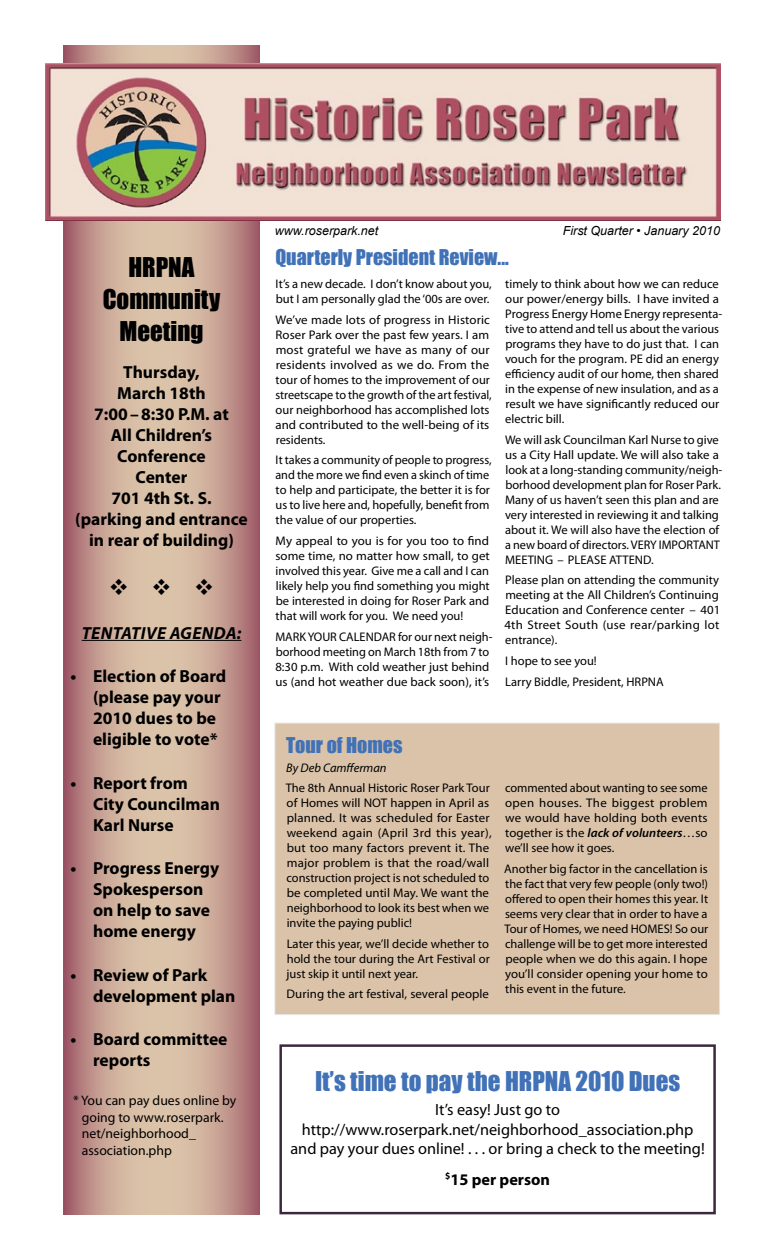
<style>
.page{position:relative;width:765px;height:1260px;background:#fff}
.page>*{position:absolute;margin:0;border:0;box-sizing:border-box;transform-origin:0 0}
.t1{font:25px "Impact";color:#4172b7}
.t2{font:25px/32px "Impact";color:#000;text-align:center}
.t3{font:22.5px "Wingdings";color:#000}
.t4{font:20px "Impact";color:#4172b7}
.t5{font:700 17.5px/21px "Myriad Pro";color:#000}
.t6{font:italic 700 17.5px "Myriad Pro";letter-spacing:.02em;color:#000}
.t7{font:16.25px/19.5px "Myriad Pro";color:#000;text-align:center}
.t8{font:700 16.25px "Myriad Pro";color:#000}
.t9{font:13.75px/16.5px "Myriad Pro";color:#000}
.t10{font:12.5px/15px "Myriad Pro";color:#000}
.t11{font:italic 12.5px "Arial";color:#000}
.t12{font:italic 12.5px "Myriad Pro";color:#000}
.s1{font-weight:600;font-style:italic}
</style>
<div class="page">
<svg style="left:64px;top:45px;width:195px;height:1170px;background:#c8a194"></svg>
<hr style="left:82px;top:640px;width:159px;height:1px;background:#000">
<div style="left:275px;top:723px;width:445px;height:292px;background:#dbc3a9"></div>
<div style="left:275px;top:723px;width:445px;height:292px;border:1px solid #e6e7e8"></div>
<img style="left:45px;top:63px;width:675px;height:158px">
<div style="left:279px;top:1044px;width:437px;height:170px;border:2px solid #3c283c"></div>
<h1 class="t2" style="left:103px;top:250px;width:119px">HRPNA<br>Community<br>Meeting</h1>
<h3 class="t5" style="left:75px;top:361px;width:174px;text-align:center">Thursday,<br>March 18th<br>7:00–8:30 P.M. at<br>All Children’s<br>Conference<br>Center<br>701 4th St. S.<br>(parking and entrance in rear of building)</h3>
<h2 class="t3" style="left:109px;top:575px;width:107px">❖ ❖ ❖</h2>
<h3 class="t6" style="left:82px;top:621px;width:161px">TENTATIVE AGENDA:</h3>
<h3 class="t5" style="left:93px;top:665px;width:135px;text-indent:-23px">• Election of Board (please pay your<br>2010 dues to be eligible to vote*</h3>
<h3 class="t5" style="left:93px;top:772px;width:129px;text-indent:-23px">• Report from<br>City Councilman<br>Karl Nurse</h3>
<h3 class="t5" style="left:93px;top:857px;width:128px;text-indent:-23px">• Progress Energy<br>Spokesperson on help to save home energy</h3>
<h3 class="t5" style="left:93px;top:964px;width:144px;text-indent:-23px">• Review of Park development plan</h3>
<h3 class="t5" style="left:93px;top:1028px;width:136px;text-indent:-23px">• Board committee reports</h3>
<p class="t9" style="left:82px;top:1092px;width:156px;text-indent:-9px">* You can pay dues online by going to www.roserpark. net/neighborhood_ association.php</p>
<p class="t11" style="left:275px;top:223px;width:105px">www.roserpark.net</p>
<p class="t11" style="left:563px;top:223px;width:159px">First Quarter • January 2010</p>
<h3 class="t4" style="left:275px;top:241px;width:235px">Quarterly President Review...</h3>
<p class="t10" style="left:276px;top:276px;width:218px">It’s a new decade. I don’t know about you, but I am personally glad the ‘00s are over.</p>
<p class="t10" style="left:275px;top:312px;width:218px">We’ve made lots of progress in Historic Roser Park over the past few years. I am most grateful we have as many of our residents involved as we do. From the tour of homes to the improvement of our streetscape to the growth of the art festival, our neighborhood has accomplished lots and contributed to the well-being of its residents.</p>
<p class="t10" style="left:275px;top:453px;width:218px">It takes a community of people to progress, and the more we find even a skinch of time to help and participate, the better it is for us to live here and, hopefully, benefit from the value of our properties.</p>
<p class="t10" style="left:275px;top:533px;width:216px;text-align:justify">My appeal to you is for you too to find some time, no matter how small, to get involved this year. Give me a call and I can likely help you find something you might be interested in doing for Roser Park and that will work for you. We need you!</p>
<p class="t10" style="left:275px;top:629px;width:219px">MARK YOUR CALENDAR for our next neigh&shy;borhood meeting on March 18th from 7 to 8:30 p.m. With cold weather just behind us (and hot weather due back soon), it’s</p>
<p class="t10" style="left:505px;top:276px;width:219px">timely to think about how we can reduce our power/energy bills. I have invited a Progress Energy Home Energy representa&shy;tive to attend and tell us about the various programs they have to do just that. I can vouch for the program. PE did an energy efficiency audit of our home, then shared in the expense of new insulation, and as a result we have significantly reduced our electric bill.</p>
<p class="t10" style="left:505px;top:432px;width:219px">We will ask Councilman Karl Nurse to give us a City Hall update. We will also take a look at a long-standing community/neigh&shy;borhood development plan for Roser Park.<br>Many of us haven’t seen this plan and are very interested in reviewing it and talking about it. We will also have the election of a new board of directors. VERY IMPORTANT MEETING – PLEASE ATTEND.</p>
<p class="t10" style="left:504px;top:573px;width:217px;text-align:justify">Please plan on attending the community meeting at the All Children’s Continuing Education and Conference center – 401<br>4th Street South (use rear/parking lot entrance).</p>
<p class="t10" style="left:505px;top:650px;width:160px;line-height:20.6px">I hope to see you!<br>Larry Biddle, President, HRPNA</p>
<h3 class="t4" style="left:286px;top:730px;width:118px">Tour of Homes</h3>
<p class="t12" style="left:286px;top:760px;width:102px">By Deb Camfferman</p>
<p class="t10" style="left:286px;top:780px;width:207px">The 8th Annual Historic Roser Park Tour of Homes will NOT happen in April as planned. It was scheduled for Easter weekend again (April 3rd this year), but too many factors prevent it. The major problem is that the road/wall construction project is not scheduled to be completed until May. We want the neighborhood to look its best when we invite the paying public!</p>
<p class="t10" style="left:287px;top:936px;width:205px;text-align:justify">Later this year, we’ll decide whether to hold the tour during the Art Festival or just skip it until next year.</p>
<p class="t10" style="left:287px;top:986px;width:204px">During the art festival, several people</p>
<p class="t10" style="left:505px;top:780px;width:204px;text-align:justify">commented about wanting to see some open houses. The biggest problem we would have holding both events together is the <span class="s1">lack of volunteers</span>…so we’ll see how it goes.</p>
<p class="t10" style="left:504px;top:861px;width:206px;text-align:justify">Another big factor in the cancellation is the fact that very few people (only two!) offered to open their homes this year. It seems very clear that in order to have a Tour of Homes, we need HOMES! So our challenge will be to get more interested people when we do this again. I hope you’ll consider opening your home to this event in the future.</p>
<h1 class="t1" style="left:315px;top:1062px;width:367px">It’s time to pay the HRPNA 2010 Dues</h1>
<h3 class="t7" style="left:290px;top:1100px;width:416px">It’s easy! Just go to http://www.roserpark.net/neighborhood_association.php and pay your dues online! . . . or bring a check to the meeting!</h3>
<h3 class="t8" style="left:445px;top:1169px;width:106px"><sup>$</sup>15 per person</h3>
</div>
